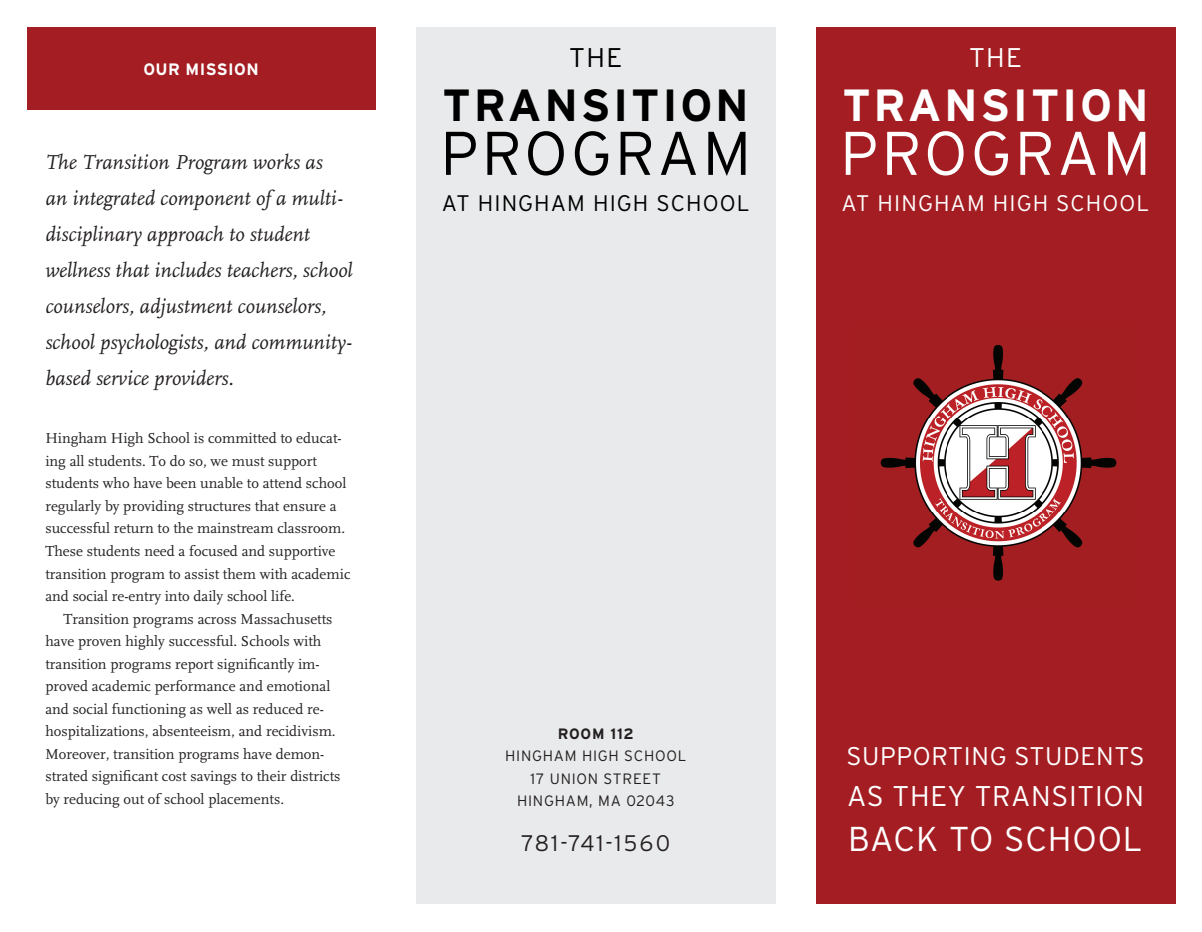
<style>
.page{position:relative;width:1202px;height:932px;background:#fff}
.page>*{position:absolute;margin:0;border:0;box-sizing:border-box;transform-origin:0 0}
.t1{font:300 61.5px "Interstate";letter-spacing:.055em;color:#000}
.t2{font:300 61.5px "Interstate";letter-spacing:.055em;color:#fff}
.t3{font:700 45px "Interstate";letter-spacing:.06em;color:#000}
.t4{font:700 45px "Interstate";letter-spacing:.06em;color:#fff}
.t5{font:300 34.5px "Interstate";letter-spacing:.025em;color:#fff}
.t6{font:300 28.5px "Interstate";letter-spacing:.025em;color:#fff}
.t7{font:300 27px "Interstate";color:#000}
.t8{font:300 27px "Interstate";color:#fff}
.t9{font:300 25.5px "Interstate";letter-spacing:.025em;color:#fff}
.t10{font:300 22.5px "Interstate";letter-spacing:.05em;color:#000}
.t11{font:300 22.5px "Interstate";letter-spacing:.05em;color:#fff}
.t12{font:300 22.5px "Interstate";letter-spacing:.095em;color:#231f20}
.t13{font:italic 21px/36px "FF Scala";color:#231f20}
.t14{font:700 16.5px "Interstate";letter-spacing:.025em;color:#fff}
.t15{font:15px/22.5px "FF Scala";color:#231f20}
.t16{font:300 15px/22.5px "Interstate";letter-spacing:.05em;color:#231f20;text-align:center}
.t17{font:700 15px "Interstate";letter-spacing:.05em;color:#231f20}
</style>
<div class="page">
<div style="left:416px;top:27px;width:359px;height:876px;background:#e9eaeb"></div>
<div style="left:27px;top:27px;width:348px;height:83px;background:#a31d22"></div>
<div style="left:816px;top:27px;width:359px;height:876px;background:#a31d22"></div>
<img style="left:880px;top:344px;width:237px;height:237px">
<p class="t14" style="left:143px;top:60px;width:117px">OUR MISSION</p>
<p class="t13" style="left:45px;top:145px;width:309px">The Transition Program works as<br>an integrated component of a multi&shy;disciplinary approach to student wellness that includes teachers, school counselors, adjustment counselors, school psychologists, and community&shy;based service providers.</p>
<p class="t15" style="left:45px;top:427px;width:306px">Hingham High School is committed to educat&shy;ing all students. To do so, we must support students who have been unable to attend school regularly by providing structures that ensure a successful return to the mainstream classroom.<br>These students need a focused and supportive transition program to assist them with academic and social re-entry into daily school life.</p>
<p class="t15" style="left:45px;top:607px;width:297px;text-indent:18px">Transition programs across Massachusetts have proven highly successful. Schools with transition programs report significantly im&shy;proved academic performance and emotional and social functioning as well as reduced re&shy;hospitalizations, absenteeism, and recidivism.<br>Moreover, transition programs have demon&shy;strated significant cost savings to their districts by reducing out of school placements.</p>
<h3 class="t7" style="left:569px;top:42px;width:55px">THE</h3>
<h2 class="t3" style="left:442px;top:80px;width:308px">TRANSITION</h2>
<h1 class="t1" style="left:440px;top:119px;width:312px">PROGRAM</h1>
<h3 class="t10" style="left:442px;top:190px;width:309px">AT HINGHAM HIGH SCHOOL</h3>
<p class="t17" style="left:557px;top:725px;width:78px">ROOM 112</p>
<p class="t16" style="left:505px;top:744px;width:183px">HINGHAM HIGH SCHOOL<br>17 UNION STREET<br>HINGHAM, MA 02043</p>
<h3 class="t12" style="left:521px;top:830px;width:150px">781-741-1560</h3>
<h3 class="t8" style="left:969px;top:42px;width:55px">THE</h3>
<h2 class="t4" style="left:842px;top:80px;width:308px">TRANSITION</h2>
<h1 class="t2" style="left:840px;top:119px;width:312px">PROGRAM</h1>
<h3 class="t11" style="left:841px;top:190px;width:309px">AT HINGHAM HIGH SCHOOL</h3>
<h3 class="t9" style="left:846px;top:741px;width:300px">SUPPORTING STUDENTS</h3>
<h3 class="t6" style="left:847px;top:779px;width:298px">AS THEY TRANSITION</h3>
<h3 class="t5" style="left:848px;top:819px;width:296px">BACK TO SCHOOL</h3>
</div>
